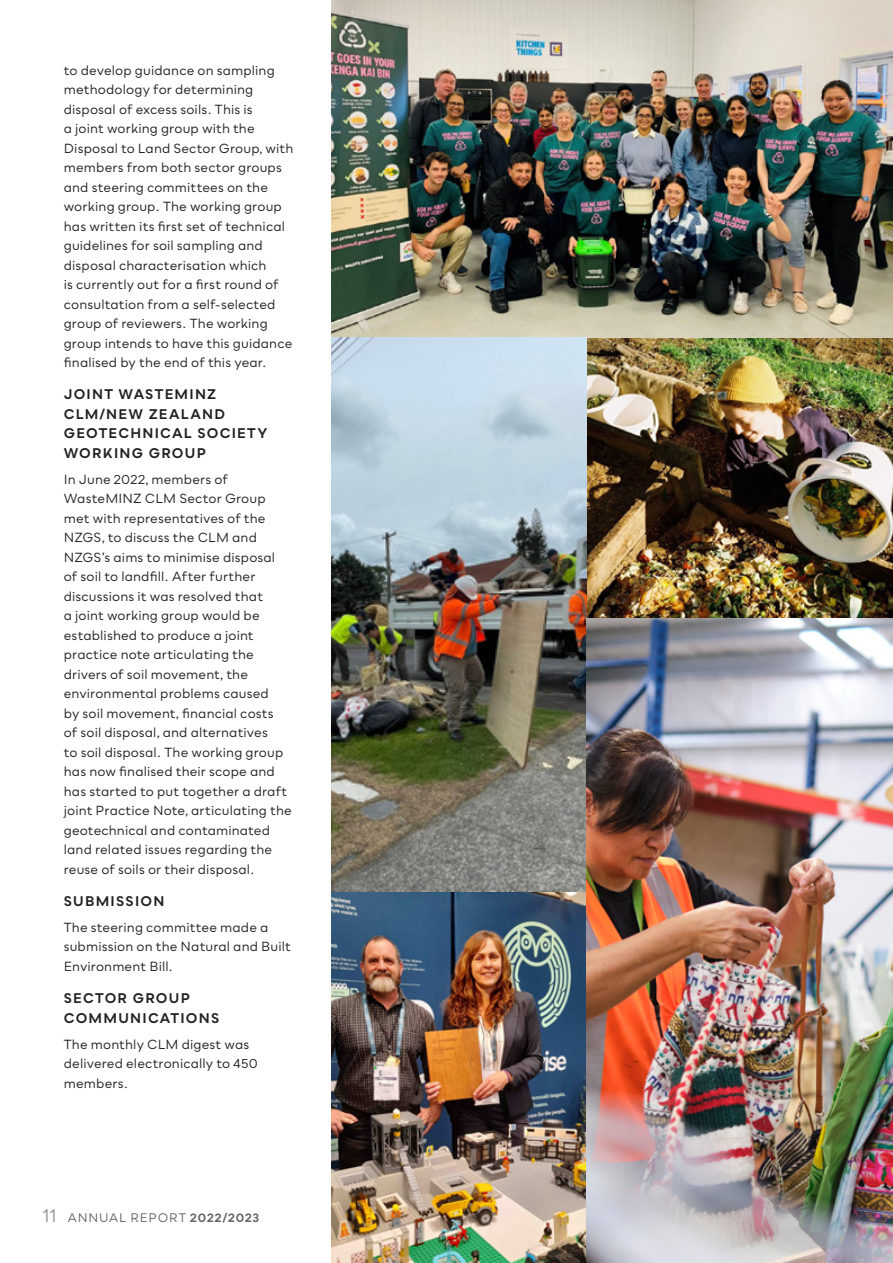
<style>
.page{position:relative;width:893px;height:1263px;background:#fff}
.page>*{position:absolute;margin:0;border:0;box-sizing:border-box;transform-origin:0 0}
.t1{font:700 13.5px/19.5px "Bozon";letter-spacing:.09em;color:#231f20}
.t2{font:12.75px/19.5px "Bozon";letter-spacing:.01em;color:#231f20}
.t3{font:12px "Bozon";letter-spacing:.07em;color:#636366}
.s1{font-size:18px;color:#939598}
.s2{font-weight:700}
</style>
<div class="page">
<img style="left:587px;top:338px;width:306px;height:281px">
<img style="left:332px;top:0;width:561px;height:338px">
<img style="left:332px;top:891px;width:255px;height:372px">
<img style="left:332px;top:338px;width:255px;height:553px">
<img style="left:587px;top:619px;width:306px;height:644px">
<p class="t2" style="left:64px;top:60px;width:231px">to develop guidance on sampling methodology for determining disposal of excess soils. This is<br>a joint working group with the Disposal to Land Sector Group, with members from both sector groups and steering committees on the working group. The working group has written its first set of technical guidelines for soil sampling and disposal characterisation which<br>is currently out for a first round of consultation from a self-selected group of reviewers. The working group intends to have this guidance finalised by the end of this year.</p>
<p class="t1" style="left:64px;top:385px;width:205px">JOINT WASTEMINZ<br>CLM/NEW ZEALAND<br>GEOTECHNICAL SOCIETY<br>WORKING GROUP</p>
<p class="t2" style="left:64px;top:469px;width:230px">In June 2022, members of<br>WasteMINZ CLM Sector Group met with representatives of the<br>NZGS, to discuss the CLM and<br>NZGS’s aims to minimise disposal of soil to landfill. After further discussions it was resolved that<br>a joint working group would be established to produce a joint practice note articulating the drivers of soil movement, the environmental problems caused<br>by soil movement, financial costs<br>of soil disposal, and alternatives<br>to soil disposal. The working group has now finalised their scope and has started to put together a draft joint Practice Note, articulating the geotechnical and contaminated land related issues regarding the reuse of soils or their disposal.</p>
<p class="t1" style="left:64px;top:891px;width:102px">SUBMISSION</p>
<p class="t2" style="left:64px;top:917px;width:229px">The steering committee made a submission on the Natural and Built<br>Environment Bill.</p>
<p class="t1" style="left:64px;top:989px;width:157px">SECTOR GROUP<br>COMMUNICATIONS</p>
<p class="t2" style="left:64px;top:1034px;width:196px">The monthly CLM digest was delivered electronically to 450 members.</p>
<p class="t3" style="left:43px;top:1210px;width:218px"><span class="s1">11</span> ANNUAL REPORT <span class="s2">2022/2023</span></p>
</div>
